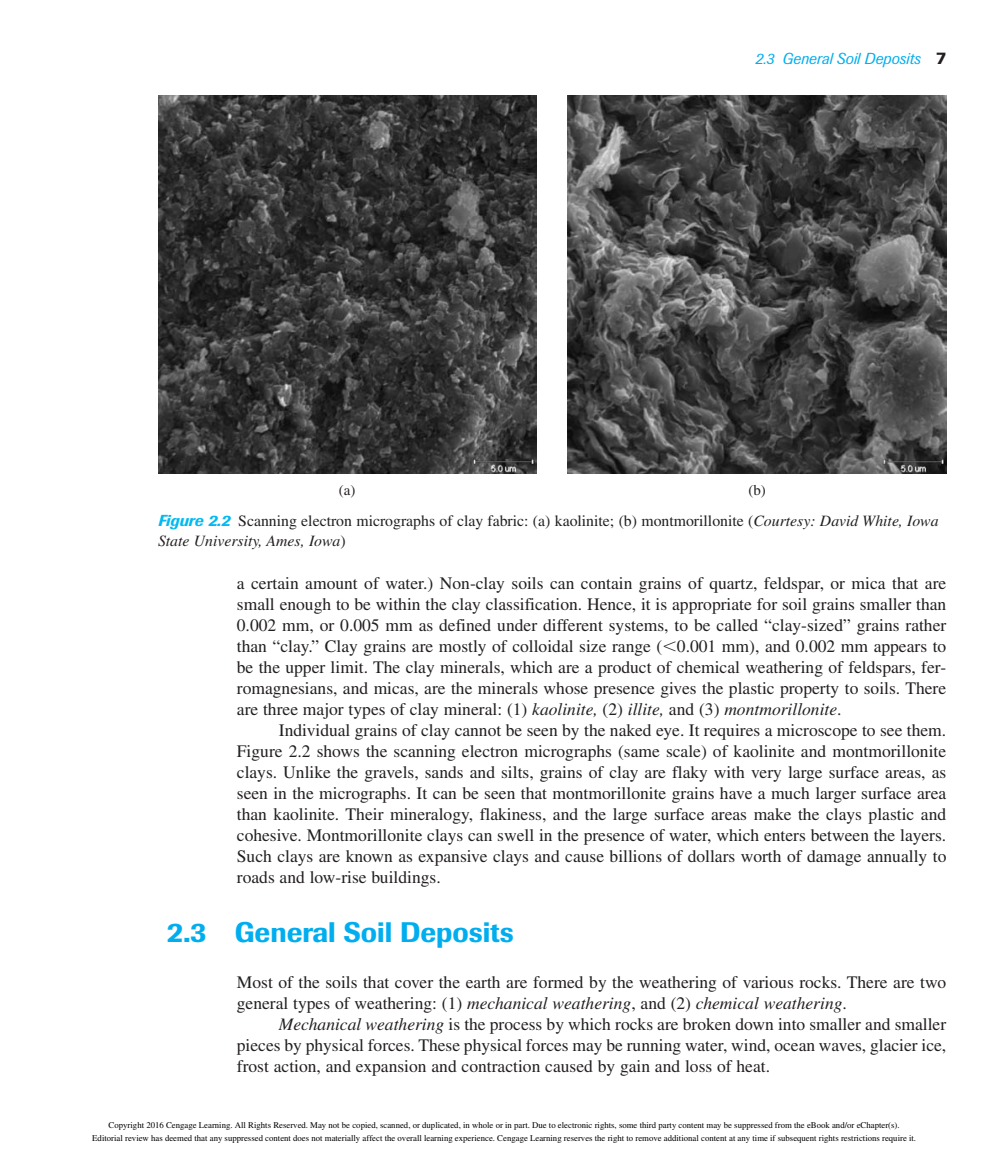
<style>
.page{position:relative;width:1008px;height:1151px;background:#fff}
.page>*{position:absolute;margin:0;border:0;box-sizing:border-box;transform-origin:0 0}
.t1{font:500 28px "Imago";color:#00aeef}
.t2{font:17.5px "Times LT Std";color:#231f20}
.t3{font:italic 17.5px "Times LT Std";color:#231f20}
.t4{font:15.75px/19.2px "Times LT Std";color:#231f20}
.t5{font:italic 15.75px "Imago";color:#00aeef}
.t6{font:14.88px "Times LT Std";color:#231f20}
.t7{font:8.75px/12.4px "Times";color:#000;text-align:center}
.s1{font-weight:500;font-style:normal;font-size:17.5px;color:#231f20}
.s2{font-family:"Imago";font-weight:500;font-style:italic;color:#00baf1}
.s3{font-style:italic}
.s4{font-style:normal}
</style>
<div class="page">
<img style="left:158px;top:96px;width:378px;height:378px">
<img style="left:567px;top:96px;width:378px;height:378px">
<p class="t5" style="left:754px;top:50px;width:193px">2.3 General Soil Deposits <span class="s1">7</span></p>
<p class="t6" style="left:339px;top:481px;width:18px">(a)</p>
<p class="t6" style="left:748px;top:481px;width:19px">(b)</p>
<p class="t4" style="left:158px;top:511px;width:781px"><span class="s2">Figure 2.2</span> Scanning electron micrographs of clay fabric: (a) kaolinite; (b) montmorillonite (<span class="s3">Courtesy: David White, Iowa<br>State University, Ames, Iowa</span>)</p>
<p class="t2" style="left:237px;top:573px;width:710px">a certain amount of water.) Non-clay soils can contain grains of quartz, feldspar, or mica that are</p>
<p class="t2" style="left:237px;top:594px;width:710px">small enough to be within the clay classification. Hence, it is appropriate for soil grains smaller than</p>
<p class="t2" style="left:237px;top:615px;width:710px">0.002 mm, or 0.005 mm as defined under different systems, to be called “clay-sized” grains rather</p>
<p class="t2" style="left:237px;top:636px;width:710px">than “clay.” Clay grains are mostly of colloidal size range ( 0.001 mm), and 0.002 mm appears to</p>
<p class="t2" style="left:237px;top:657px;width:710px">be the upper limit. The clay minerals, which are a product of chemical weathering of feldspars, fer-</p>
<p class="t2" style="left:237px;top:678px;width:710px">romagnesians, and micas, are the minerals whose presence gives the plastic property to soils. There</p>
<p class="t2" style="left:237px;top:699px;width:606px">are three major types of clay mineral: (1) <span class="s3">kaolinite,</span> (2) <span class="s3">illite,</span> and (3) <span class="s3">montmorillonite</span>.</p>
<p class="t2" style="left:279px;top:720px;width:668px">Individual grains of clay cannot be seen by the naked eye. It requires a microscope to see them.</p>
<p class="t2" style="left:237px;top:741px;width:710px">Figure 2.2 shows the scanning electron micrographs (same scale) of kaolinite and montmorillonite</p>
<p class="t2" style="left:237px;top:762px;width:710px">clays. Unlike the gravels, sands and silts, grains of clay are flaky with very large surface areas, as</p>
<p class="t2" style="left:237px;top:783px;width:710px">seen in the micrographs. It can be seen that montmorillonite grains have a much larger surface area</p>
<p class="t2" style="left:237px;top:804px;width:710px">than kaolinite. Their mineralogy, flakiness, and the large surface areas make the clays plastic and</p>
<p class="t2" style="left:237px;top:825px;width:710px">cohesive. Montmorillonite clays can swell in the presence of water, which enters between the layers.</p>
<p class="t2" style="left:237px;top:846px;width:710px">Such clays are known as expansive clays and cause billions of dollars worth of damage annually to</p>
<p class="t2" style="left:237px;top:867px;width:205px">roads and low-rise buildings.</p>
<p class="t1" style="left:167px;top:915px;width:348px">2.3 General Soil Deposits</p>
<p class="t2" style="left:237px;top:972px;width:710px">Most of the soils that cover the earth are formed by the weathering of various rocks. There are two</p>
<p class="t3" style="left:237px;top:993px;width:611px"><span class="s4">general types of weathering: (1)</span> mechanical weathering<span class="s4">, and (2)</span> chemical weathering<span class="s4">.</span></p>
<p class="t2" style="left:279px;top:1014px;width:668px"><span class="s3">Mechanical weathering</span> is the process by which rocks are broken down into smaller and smaller</p>
<p class="t2" style="left:237px;top:1035px;width:710px">pieces by physical forces. These physical forces may be running water, wind, ocean waves, glacier ice,</p>
<p class="t2" style="left:237px;top:1056px;width:534px">frost action, and expansion and contraction caused by gain and loss of heat.</p>
<p class="t7" style="left:92px;top:1119px;width:825px">Copyright 2016 Cengage Learning. All Rights Reserved. May not be copied, scanned, or duplicated, in whole or in part. Due to electronic rights, some third party content may be suppressed from the eBook and/or eChapter(s).<br>Editorial review has deemed that any suppressed content does not materially affect the overall learning experience. Cengage Learning reserves the right to remove additional content at any time if subsequent rights restrictions require it.</p>
</div>
